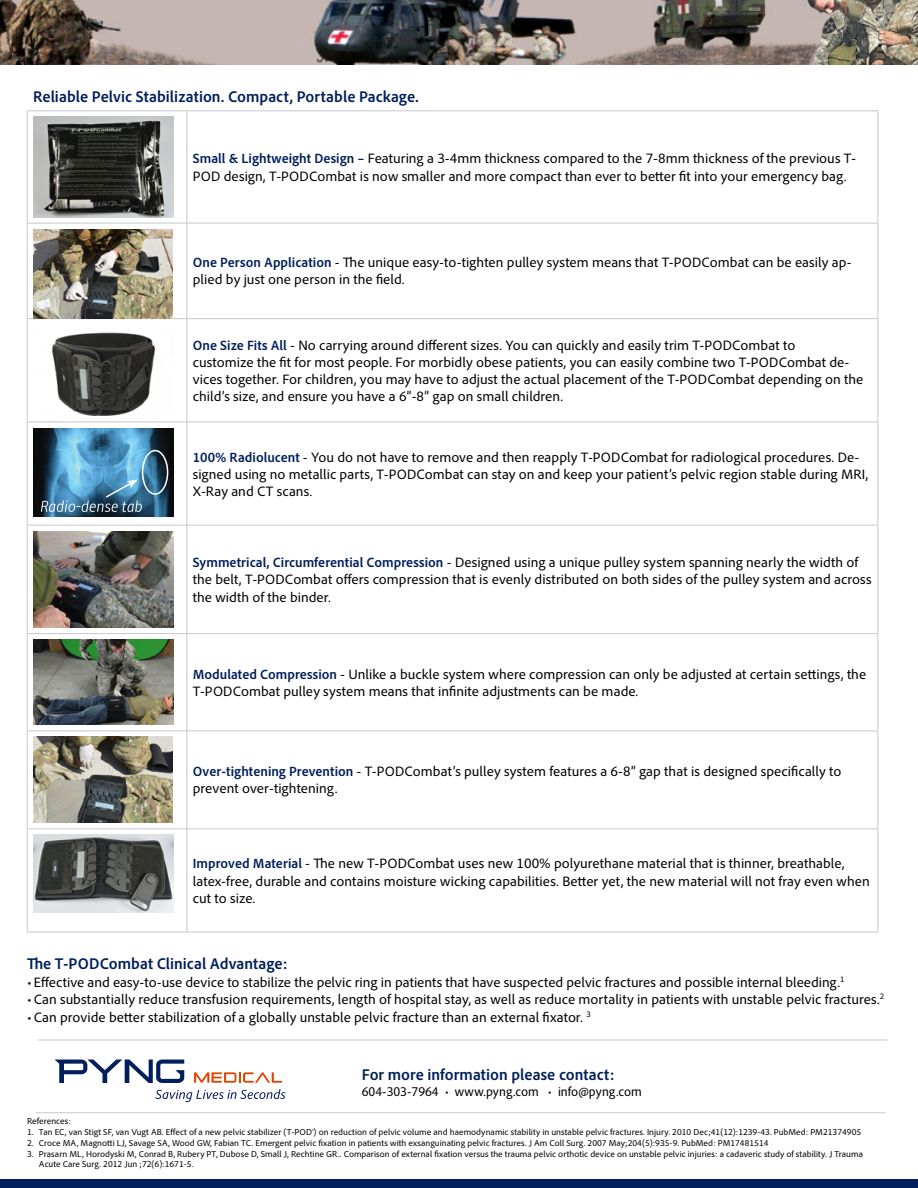
<style>
.page{position:relative;width:918px;height:1188px;background:#fff}
.page>*{position:absolute;margin:0;border:0;box-sizing:border-box;transform-origin:0 0}
.t1{font:700 semi-condensed 16.5px "Adobe Clean";color:#001f5b}
.t2{font:14.25px/17.1px "Adobe Clean";color:#000}
.t3{font:semi-condensed 13.5px "Adobe Clean";color:#000}
.t4{font:9px/10.8px "Adobe Clean";color:#000}
.s1{font-weight:700;font-stretch:semi-condensed;color:#001f5b}
.s2{color:#001f5b}
</style>
<div class="page">
<hr style="left:27px;top:111px;width:160px;height:1px;background:#c7c8ca">
<hr style="left:27px;top:111px;width:1px;height:112px;background:#c7c8ca">
<hr style="left:187px;top:111px;width:691px;height:1px;background:#c7c8ca">
<hr style="left:187px;top:111px;width:1px;height:112px;background:#c7c8ca">
<hr style="left:878px;top:111px;width:1px;height:112px;background:#c7c8ca">
<hr style="left:27px;top:223px;width:160px;height:1px;background:#c7c8ca">
<hr style="left:27px;top:223px;width:1px;height:95px;background:#c7c8ca">
<hr style="left:187px;top:223px;width:691px;height:1px;background:#c7c8ca">
<hr style="left:187px;top:223px;width:1px;height:95px;background:#c7c8ca">
<hr style="left:878px;top:223px;width:1px;height:95px;background:#c7c8ca">
<hr style="left:27px;top:318px;width:160px;height:1px;background:#c7c8ca">
<hr style="left:27px;top:319px;width:1px;height:103px;background:#c7c8ca">
<hr style="left:187px;top:318px;width:691px;height:1px;background:#c7c8ca">
<hr style="left:187px;top:319px;width:1px;height:103px;background:#c7c8ca">
<hr style="left:878px;top:319px;width:1px;height:103px;background:#c7c8ca">
<hr style="left:27px;top:422px;width:160px;height:1px;background:#c7c8ca">
<hr style="left:27px;top:422px;width:1px;height:103px;background:#c7c8ca">
<hr style="left:187px;top:422px;width:691px;height:1px;background:#c7c8ca">
<hr style="left:187px;top:422px;width:1px;height:103px;background:#c7c8ca">
<hr style="left:878px;top:422px;width:1px;height:103px;background:#c7c8ca">
<hr style="left:27px;top:525px;width:160px;height:1px;background:#c7c8ca">
<hr style="left:27px;top:525px;width:1px;height:108px;background:#c7c8ca">
<hr style="left:187px;top:525px;width:691px;height:1px;background:#c7c8ca">
<hr style="left:187px;top:525px;width:1px;height:108px;background:#c7c8ca">
<hr style="left:878px;top:525px;width:1px;height:108px;background:#c7c8ca">
<hr style="left:27px;top:633px;width:160px;height:1px;background:#c7c8ca">
<hr style="left:27px;top:634px;width:1px;height:97px;background:#c7c8ca">
<hr style="left:187px;top:633px;width:691px;height:1px;background:#c7c8ca">
<hr style="left:187px;top:634px;width:1px;height:97px;background:#c7c8ca">
<hr style="left:878px;top:634px;width:1px;height:97px;background:#c7c8ca">
<hr style="left:27px;top:731px;width:160px;height:1px;background:#c7c8ca">
<hr style="left:27px;top:731px;width:1px;height:98px;background:#c7c8ca">
<hr style="left:187px;top:731px;width:691px;height:1px;background:#c7c8ca">
<hr style="left:187px;top:731px;width:1px;height:98px;background:#c7c8ca">
<hr style="left:878px;top:731px;width:1px;height:98px;background:#c7c8ca">
<hr style="left:27px;top:829px;width:160px;height:1px;background:#c7c8ca">
<hr style="left:27px;top:829px;width:1px;height:103px;background:#c7c8ca">
<hr style="left:187px;top:829px;width:691px;height:1px;background:#c7c8ca">
<hr style="left:187px;top:829px;width:1px;height:103px;background:#c7c8ca">
<hr style="left:878px;top:829px;width:1px;height:103px;background:#c7c8ca">
<hr style="left:27px;top:932px;width:160px;height:1px;background:#c7c8ca">
<hr style="left:187px;top:932px;width:691px;height:1px;background:#c7c8ca">
<img style="left:33px;top:117px;width:141px;height:100px">
<img style="left:33px;top:229px;width:140px;height:89px">
<img style="left:51px;top:332px;width:104px;height:84px">
<img style="left:33px;top:429px;width:141px;height:88px">
<img style="left:33px;top:531px;width:141px;height:97px">
<img style="left:33px;top:640px;width:141px;height:85px">
<img style="left:33px;top:737px;width:140px;height:86px">
<img style="left:33px;top:835px;width:141px;height:78px">
<div style="left:0;top:1179px;width:918px;height:9px;background:#001f5b"></div>
<img style="left:0;top:0;width:918px;height:64px">
<hr style="left:36px;top:1112px;width:850px;height:1px;background:#c7c8ca">
<hr style="left:38px;top:1040px;width:849px;height:1px;background:#c7c8ca">
<svg style="left:55px;top:1060px;width:129px;height:23px"></svg>
<svg style="left:194px;top:1072px;width:88px;height:11px"></svg>
<svg style="left:155px;top:1089px;width:130px;height:13px"></svg>
<div style="left:142px;top:450px;width:26px;height:45px;border:2px solid #fff;border-radius:50%"></div>
<svg style="left:41px;top:480px;width:101px;height:32px;background:#5083a4"></svg>
<p class="t1" style="left:33px;top:86px;width:387px">Reliable Pelvic Stabilization. Compact, Portable Package.</p>
<p class="t2" style="left:193px;top:150px;width:665px"><span class="s1">Small &amp; Lightweight Design –</span> Featuring a 3-4mm thickness compared to the 7-8mm thickness of the previous T-<br>POD design, T-PODCombat is now smaller and more compact than ever to better fit into your emergency bag.</p>
<p class="t2" style="left:193px;top:254px;width:660px"><span class="s1">One Person Application</span> - The unique easy-to-tighten pulley system means that T-PODCombat can be easily ap&shy;plied by just one person in the field.</p>
<p class="t2" style="left:193px;top:336px;width:672px"><span class="s1">One Size Fits All</span> - No carrying around different sizes. You can quickly and easily trim T-PODCombat to<br>customize the fit for most people. For morbidly obese patients, you can easily combine two T-PODCombat de&shy;vices together. For children, you may have to adjust the actual placement of the T-PODCombat depending on the child’s size, and ensure you have a 6”-8” gap on small children.</p>
<p class="t2" style="left:193px;top:448px;width:677px"><span class="s1">100% Radiolucent</span> - You do not have to remove and then reapply T-PODCombat for radiological procedures. De&shy;signed using no metallic parts, T-PODCombat can stay on and keep your patient’s pelvic region stable during MRI,<br>X-Ray and CT scans.</p>
<p class="t2" style="left:193px;top:554px;width:680px"><span class="s1">Symmetrical, Circumferential Compression</span> - Designed using a unique pulley system spanning nearly the width of the belt, T-PODCombat offers compression that is evenly distributed on both sides of the pulley system and across the width of the binder.</p>
<p class="t2" style="left:193px;top:665px;width:675px"><span class="s1">Modulated Compression</span> - Unlike a buckle system where compression can only be adjusted at certain settings, the<br>T-PODCombat pulley system means that infinite adjustments can be made.</p>
<p class="t2" style="left:193px;top:763px;width:650px"><span class="s1">Over-tightening Prevention</span> - T-PODCombat’s pulley system features a 6-8” gap that is designed specifically to prevent over-tightening.</p>
<p class="t2" style="left:193px;top:855px;width:678px"><span class="s1">Improved Material</span> - The new T-PODCombat uses new 100% polyurethane material that is thinner, breathable, latex-free, durable and contains moisture wicking capabilities. Better yet, the new material will not fray even when cut to size.</p>
<p class="t1" style="left:27px;top:954px;width:262px">The T-PODCombat Clinical Advantage:</p>
<p class="t2" style="left:27px;top:973px;width:819px">• Effective and easy-to-use device to stabilize the pelvic ring in patients that have suspected pelvic fractures and possible internal bleeding.<sup>1</sup></p>
<p class="t2" style="left:27px;top:990px;width:859px">• Can substantially reduce transfusion requirements, length of hospital stay, as well as reduce mortality in patients with unstable pelvic fractures.<sup>2</sup></p>
<p class="t2" style="left:27px;top:1008px;width:565px">• Can provide better stabilization of a globally unstable pelvic fracture than an external fixator. <sup>3</sup></p>
<p class="t1" style="left:362px;top:1065px;width:254px">For more information please contact:</p>
<p class="t3" style="left:362px;top:1084px;width:281px">604-303-7964 <span class="s2">•</span> www.pyng.com <span class="s2">•</span> info@pyng.com</p>
<p class="t4" style="left:27px;top:1116px;width:46px">References:</p>
<p class="t4" style="left:27px;top:1126px;width:836px">1. Tan EC, van Stigt SF, van Vugt AB. Effect of a new pelvic stabilizer (T-POD®) on reduction of pelvic volume and haemodynamic stability in unstable pelvic fractures. Injury. 2010 Dec;41(12):1239-43. PubMed: PM21374905</p>
<p class="t4" style="left:27px;top:1137px;width:743px">2. Croce MA, Magnotti LJ, Savage SA, Wood GW, Fabian TC. Emergent pelvic fixation in patients with exsanguinating pelvic fractures. J Am Coll Surg. 2007 May;204(5):935-9. PubMed: PM17481514</p>
<p class="t4" style="left:39px;top:1148px;width:826px;text-indent:-12px">3. Prasarn ML, Horodyski M, Conrad B, Rubery PT, Dubose D, Small J, Rechtine GR.. Comparison of external fixation versus the trauma pelvic orthotic device on unstable pelvic injuries: a cadaveric study of stability. J Trauma<br>Acute Care Surg. 2012 Jun ;72(6):1671-5.</p>
</div>
